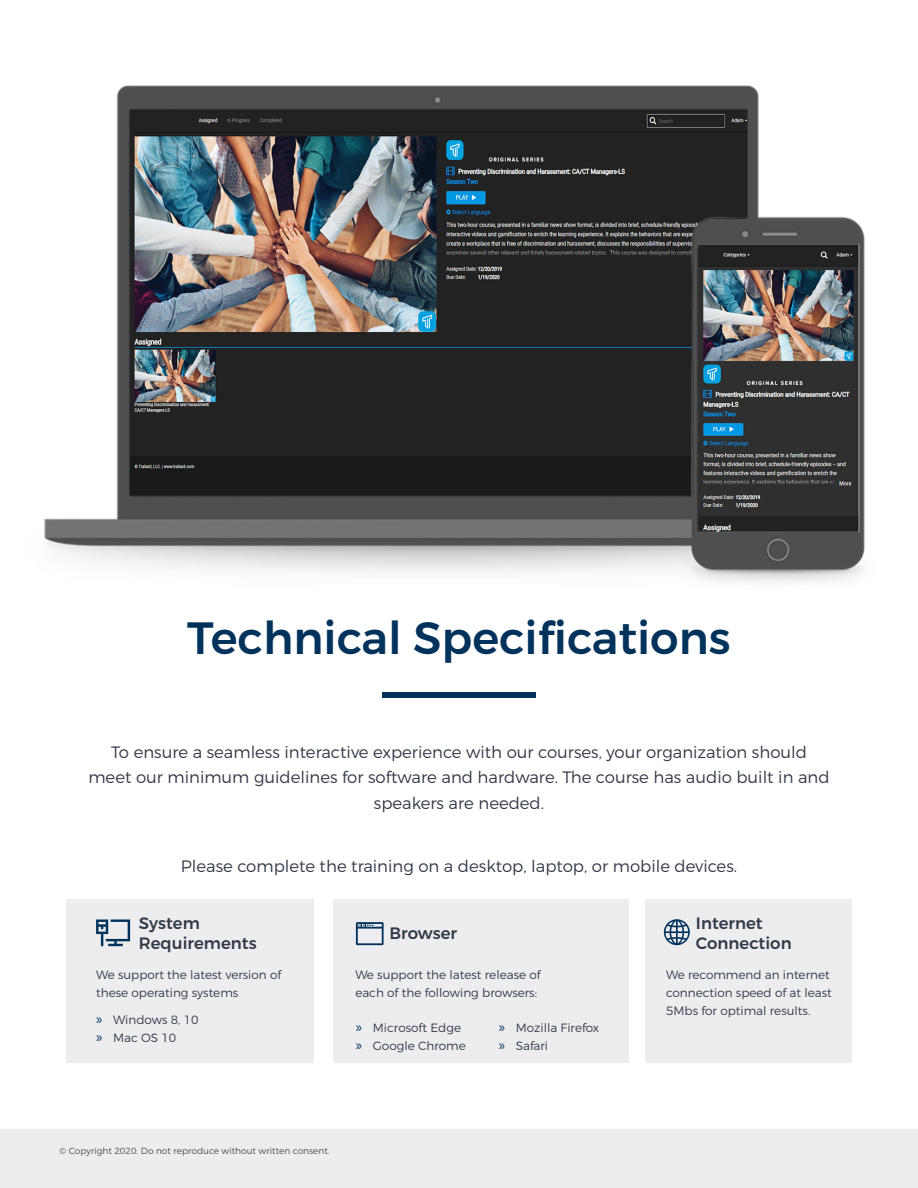
<style>
.page{position:relative;width:918px;height:1188px;background:#fff}
.page>*{position:absolute;margin:0;border:0;box-sizing:border-box;transform-origin:0 0}
.t1{font:500 45.3px "Montserrat";color:#00325c}
.t2{font:300 16.5px/25.5px "Montserrat";color:#323946;text-align:center}
.t3{font:500 16.5px/19.8px "Montserrat";color:#323946}
.t4{font:300 12px/18px "Montserrat";color:#323946}
.t5{font:300 9px "Montserrat";color:#4b4c4d}
.s1{font-family:"Myriad Pro";font-weight:400;font-size:15px;color:#00325c}
</style>
<div class="page">
<div style="left:0;top:1129px;width:918px;height:59px;background:#ededef"></div>
<div style="left:382px;top:692px;width:154px;height:6px;background:#00325c"></div>
<div style="left:66px;top:900px;width:247px;height:163px;background:#ededef"></div>
<div style="left:646px;top:900px;width:206px;height:163px;background:#ededef"></div>
<div style="left:333px;top:900px;width:296px;height:163px;background:#ededef"></div>
<svg style="left:664px;top:919px;width:26px;height:26px"></svg>
<svg style="left:356px;top:922px;width:28px;height:23px"></svg>
<svg style="left:96px;top:919px;width:34px;height:27px"></svg>
<img style="left:44px;top:85px;width:821px;height:497px">
<p class="t1" style="left:187px;top:610px;width:545px">Technical Specifications</p>
<p class="t2" style="left:88px;top:739px;width:743px">To ensure a seamless interactive experience with our courses, your organization should meet our minimum guidelines for software and hardware. The course has audio built in and speakers are needed.</p>
<p class="t2" style="left:181px;top:853px;width:558px">Please complete the training on a desktop, laptop, or mobile devices.</p>
<p class="t3" style="left:139px;top:913px;width:119px">System<br>Requirements</p>
<p class="t3" style="left:390px;top:924px;width:69px">Browser</p>
<p class="t3" style="left:696px;top:913px;width:97px">Internet<br>Connection</p>
<p class="t4" style="left:96px;top:966px;width:187px">We support the latest version of these operating systems</p>
<p class="t4" style="left:355px;top:966px;width:187px">We support the latest release of each of the following browsers:</p>
<p class="t4" style="left:666px;top:966px;width:167px">We recommend an internet connection speed of at least<br>5Mbs for optimal results.</p>
<p class="t4" style="left:96px;top:1011px;width:104px"><span class="s1">»</span> Windows 8, 10</p>
<p class="t4" style="left:96px;top:1029px;width:82px"><span class="s1">»</span> Mac OS 10</p>
<p class="t4" style="left:356px;top:1018px;width:107px"><span class="s1">»</span> Microsoft Edge</p>
<p class="t4" style="left:356px;top:1036px;width:111px"><span class="s1">»</span> Google Chrome</p>
<p class="t4" style="left:499px;top:1018px;width:102px"><span class="s1">»</span> Mozilla Firefox</p>
<p class="t4" style="left:499px;top:1036px;width:51px"><span class="s1">»</span> Safari</p>
<p class="t5" style="left:60px;top:1145px;width:272px">© Copyright 2020. Do not reproduce without written consent.</p>
</div>
